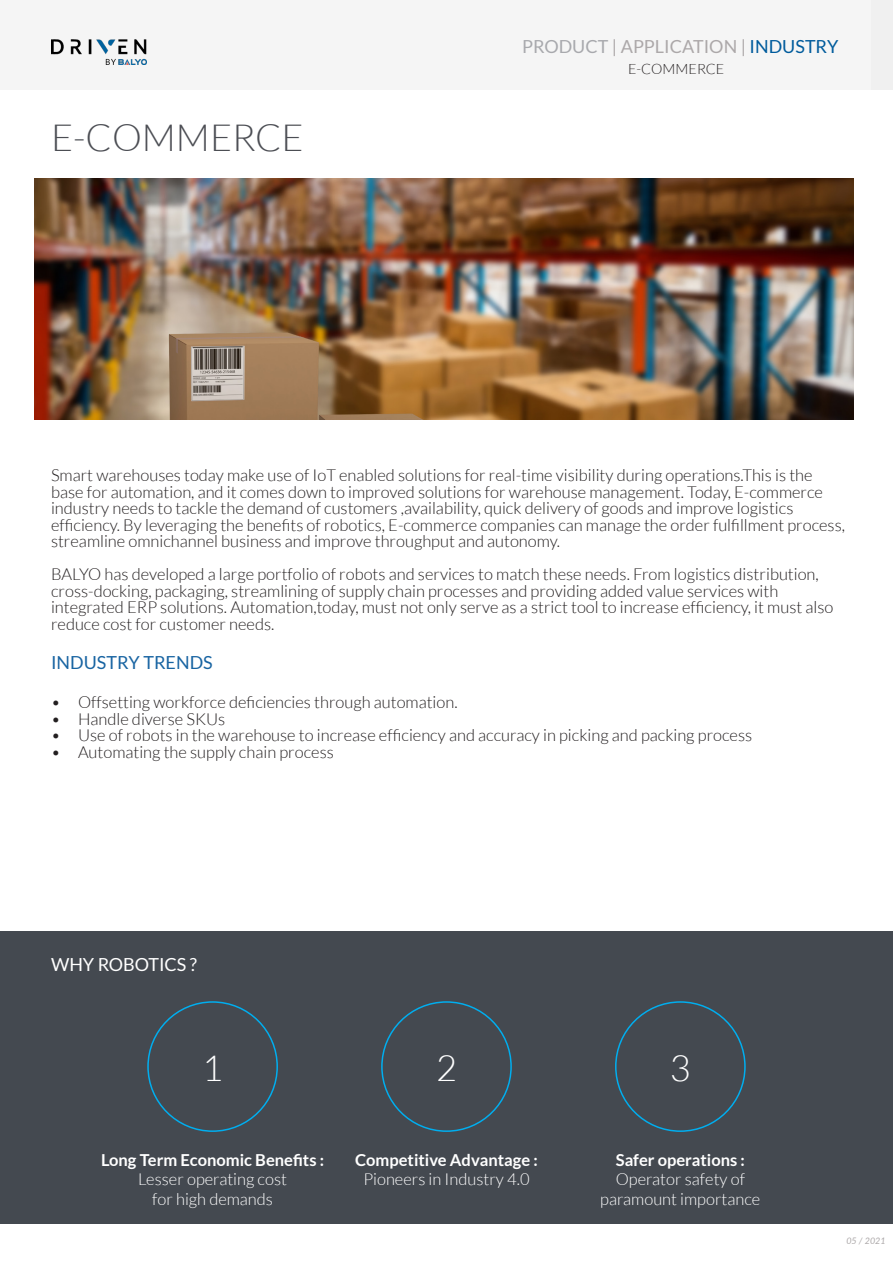
<style>
.page{position:relative;width:893px;height:1263px;background:#fff}
.page>*{position:absolute;margin:0;border:0;box-sizing:border-box;transform-origin:0 0}
.TXT_-_gros_titre{font:300 37.5px "Lato";color:#4c4e54}
.TXT_-_gros_titre-2{font:300 36px "Lato";color:#fff}
.t1{font:18px "Lato";color:#aca8a9}
.TXT_-_titre_bleu{font:18px "Lato";color:#1864a2}
.TXT_-_titre_bleu-2{font:18px "Lato";color:#fff}
.TXT-courant_light{font:300 16.5px/16.5px "Lato";color:#231f20}
.TXT-courant_light-2{font:700 16.5px/19.5px "Lato";color:#fff;text-align:center}
.TXT-courant_light-3{font:300 16.5px "Lato";color:#fff}
.t2{font:300 14.25px "Lato";color:#231f20}
.t3{font:italic 9px "Lato";color:#aca8a9}
.s1{color:#a8a9ad}
.s2{color:#005b9c}
.s3{font-weight:300}
</style>
<div class="page">
<div style="left:0;top:0;width:893px;height:90px;background:#f5f5f5"></div>
<img style="left:51px;top:39px;width:96px;height:25px">
<img style="left:34px;top:179px;width:820px;height:240px">
<div style="left:0;top:931px;width:892px;height:293px;background:#444950"></div>
<p class="TXT_-_gros_titre" style="left:51px;top:117px;width:254px">E-COMMERCE</p>
<p class="t1" style="left:522px;top:36px;width:318px"><span class="s1">PRODUCT</span> | APPLICATION | <span class="s2">INDUSTRY</span></p>
<p class="t2" style="left:628px;top:61px;width:98px">E-COMMERCE</p>
<p class="TXT-courant_light" style="left:51px;top:467px;width:763px">Smart warehouses today make use of IoT enabled solutions for real-time visibility during operations.This is the</p>
<p class="TXT-courant_light" style="left:51px;top:483px;width:796px">base for automation, and it comes down to improved solutions for warehouse management. Today, E-commerce industry needs to tackle the demand of customers ,availability, quick delivery of goods and improve logistics efficiency. By leveraging the benefits of robotics, E-commerce companies can manage the order fulfillment process, streamline omnichannel business and improve throughput and autonomy.</p>
<p class="TXT-courant_light" style="left:51px;top:566px;width:784px">BALYO has developed a large portfolio of robots and services to match these needs. From logistics distribution, cross-docking, packaging, streamlining of supply chain processes and providing added value services with integrated ERP solutions. Automation,today, must not only serve as a strict tool to increase efficiency, it must also reduce cost for customer needs.</p>
<p class="TXT_-_titre_bleu" style="left:51px;top:652px;width:163px">INDUSTRY TRENDS</p>
<p class="TXT-courant_light" style="left:51px;top:694px;width:408px">• Offsetting workforce deficiencies through automation.</p>
<p class="TXT-courant_light" style="left:51px;top:710px;width:176px">• Handle diverse SKUs</p>
<p class="TXT-courant_light" style="left:51px;top:727px;width:703px">• Use of robots in the warehouse to increase efficiency and accuracy in picking and packing process</p>
<p class="TXT-courant_light" style="left:51px;top:743px;width:284px">• Automating the supply chain process</p>
<p class="TXT_-_titre_bleu-2" style="left:51px;top:954px;width:148px">WHY ROBOTICS ?</p>
<p class="TXT_-_gros_titre-2" style="left:202px;top:1049px;width:22px">1</p>
<p class="TXT-courant_light-2" style="left:101px;top:1150px;width:225px">Long Term Economic Benefits :</p>
<p class="TXT-courant_light-3" style="left:138px;top:1170px;width:150px">Lesser operating cost</p>
<p class="TXT-courant_light-3" style="left:152px;top:1190px;width:122px">for high demands</p>
<p class="TXT_-_gros_titre-2" style="left:436px;top:1049px;width:22px">2</p>
<p class="TXT_-_gros_titre-2" style="left:670px;top:1049px;width:22px">3</p>
<p class="TXT-courant_light-2" style="left:355px;top:1150px;width:184px">Competitive Advantage :<br><span class="s3">Pioneers in Industry 4.0</span></p>
<p class="TXT-courant_light-2" style="left:616px;top:1150px;width:131px">Safer operations :</p>
<p class="TXT-courant_light-3" style="left:616px;top:1170px;width:131px">Operator safety of</p>
<p class="TXT-courant_light-3" style="left:600px;top:1190px;width:162px">paramount importance</p>
<p class="t3" style="left:846px;top:1234px;width:41px">05 / 2021</p>
</div>
